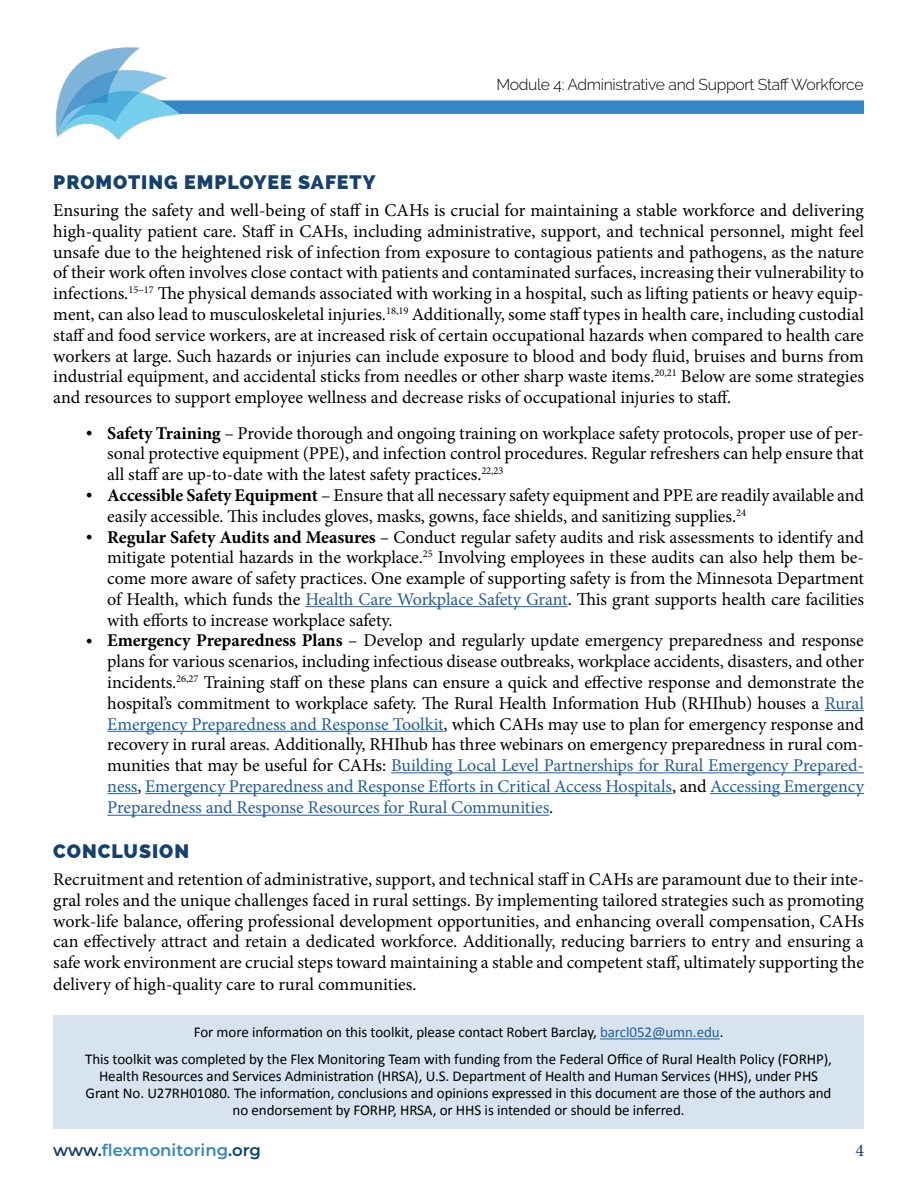
<style>
.page{position:relative;width:918px;height:1188px;background:#fff}
.page>*{position:absolute;margin:0;border:0;box-sizing:border-box;transform-origin:0 0}
.t1{font:800 19.5px "Raleway";letter-spacing:.05em;color:#14416d}
.t2{font:18px/20.7px "Minion Pro";letter-spacing:-.005em;color:#000;text-align:justify}
.t3{font:18px "Minion Pro";color:#15406d}
.t4{font:600 16.5px "Montserrat";color:#3486c5}
.t5{font:300 15.75px "Raleway";letter-spacing:-.02em;color:#000}
.t6{font:15px/17.2px "Calibri";letter-spacing:-.005em;color:#000;text-align:center}
.s1{font-weight:700}
.s2{color:#215e9e}
.s3{color:#14416d}
.s4{color:#004677}
</style>
<div class="page">
<div style="left:88px;top:100px;width:776px;height:14px;background:#3486c5"></div>
<img style="left:55px;top:47px;width:127px;height:93px">
<hr style="left:305px;top:606px;width:263px;height:1px;background:#215e9e">
<hr style="left:825px;top:710px;width:39px;height:1px;background:#215e9e">
<hr style="left:107px;top:731px;width:337px;height:1px;background:#215e9e">
<hr style="left:391px;top:772px;width:473px;height:1px;background:#215e9e">
<hr style="left:107px;top:793px;width:31px;height:1px;background:#215e9e">
<hr style="left:145px;top:793px;width:527px;height:1px;background:#215e9e">
<hr style="left:710px;top:793px;width:154px;height:1px;background:#215e9e">
<hr style="left:107px;top:815px;width:442px;height:1px;background:#215e9e">
<div style="left:53px;top:1015px;width:811px;height:114px;background:#d7e4ef"></div>
<hr style="left:600px;top:1038px;width:120px;height:1px;background:#215e9e">
<p class="t5" style="left:496px;top:76px;width:369px">Module 4: Administrative and Support Staff Workforce</p>
<p class="t1" style="left:53px;top:171px;width:324px">PROMOTING EMPLOYEE SAFETY</p>
<p class="t2" style="left:53px;top:200px;width:812px">Ensuring the safety and well-being of staff in CAHs is crucial for maintaining a stable workforce and delivering high-quality patient care. Staff in CAHs, including administrative, support, and technical personnel, might feel unsafe due to the heightened risk of infection from exposure to contagious patients and pathogens, as the nature of their work often involves close contact with patients and contaminated surfaces, increasing their vulnerability to infections.<sup>15–17</sup> The physical demands associated with working in a hospital, such as lifting patients or heavy equip&shy;ment, can also lead to musculoskeletal injuries.<sup>18,19</sup> Additionally, some staff types in health care, including custodial staff and food service workers, are at increased risk of certain occupational hazards when compared to health care workers at large. Such hazards or injuries can include exposure to blood and body fluid, bruises and burns from industrial equipment, and accidental sticks from needles or other sharp waste items.<sup>20,21</sup> Below are some strategies and resources to support employee wellness and decrease risks of occupational injuries to staff.</p>
<p class="t2" style="left:107px;top:423px;width:758px;text-indent:-22px">• <span class="s1">Safety Training</span> – Provide thorough and ongoing training on workplace safety protocols, proper use of per&shy;sonal protective equipment (PPE), and infection control procedures. Regular refreshers can help ensure that all staff are up-to-date with the latest safety practices.<sup>22,23</sup></p>
<p class="t2" style="left:107px;top:485px;width:758px;text-indent:-22px">• <span class="s1">Accessible Safety Equipment</span> – Ensure that all necessary safety equipment and PPE are readily available and easily accessible. This includes gloves, masks, gowns, face shields, and sanitizing supplies.<sup>24</sup></p>
<p class="t2" style="left:107px;top:527px;width:758px;text-indent:-22px">• <span class="s1">Regular Safety Audits and Measures</span> – Conduct regular safety audits and risk assessments to identify and mitigate potential hazards in the workplace.<sup>25</sup> Involving employees in these audits can also help them be&shy;come more aware of safety practices. One example of supporting safety is from the Minnesota Department of Health, which funds the <span class="s2">Health Care Workplace Safety Grant</span>. This grant supports health care facilities with efforts to increase workplace safety.</p>
<p class="t2" style="left:107px;top:630px;width:758px;text-indent:-22px">• <span class="s1">Emergency Preparedness Plans</span> – Develop and regularly update emergency preparedness and response plans for various scenarios, including infectious disease outbreaks, workplace accidents, disasters, and other incidents.<sup>26,27</sup> Training staff on these plans can ensure a quick and effective response and demonstrate the hospital’s commitment to workplace safety. The Rural Health Information Hub (RHIhub) houses a <span class="s2">Rural Emergency Preparedness and Response Toolkit</span>, which CAHs may use to plan for emergency response and recovery in rural areas. Additionally, RHIhub has three webinars on emergency preparedness in rural com&shy;munities that may be useful for CAHs: <span class="s2">Building Local Level Partnerships for Rural Emergency Prepared&shy;ness</span>, <span class="s2">Emergency Preparedness and Response Efforts in Critical Access Hospitals</span>, and <span class="s2">Accessing Emergency Preparedness and Response Resources for Rural Communities</span>.</p>
<p class="t1" style="left:53px;top:840px;width:137px">CONCLUSION</p>
<p class="t2" style="left:53px;top:869px;width:812px">Recruitment and retention of administrative, support, and technical staff in CAHs are paramount due to their inte&shy;gral roles and the unique challenges faced in rural settings. By implementing tailored strategies such as promoting work-life balance, offering professional development opportunities, and enhancing overall compensation, CAHs can effectively attract and retain a dedicated workforce. Additionally, reducing barriers to entry and ensuring a safe work environment are crucial steps toward maintaining a stable and competent staff, ultimately supporting the delivery of high-quality care to rural communities.</p>
<p class="t6" style="left:85px;top:1019px;width:748px;line-height:26.2px">For more information on this toolkit, please contact Robert Barclay, <span class="s2">barcl052@umn.edu</span>.<br>This toolkit was completed by the Flex Monitoring Team with funding from the Federal Office of Rural Health Policy (FORHP),</p>
<p class="t6" style="left:86px;top:1067px;width:747px">Health Resources and Services Administration (HRSA), U.S. Department of Health and Human Services (HHS), under PHS<br>Grant No. U27RH01080. The information, conclusions and opinions expressed in this document are those of the authors and no endorsement by FORHP, HRSA, or HHS is intended or should be inferred.</p>
<p class="t4" style="left:53px;top:1138px;width:209px"><span class="s3">www.</span>flexmonitoring<span class="s3">.</span><span class="s4">org</span></p>
<p class="t3" style="left:855px;top:1139px;width:10px">4</p>
</div>
